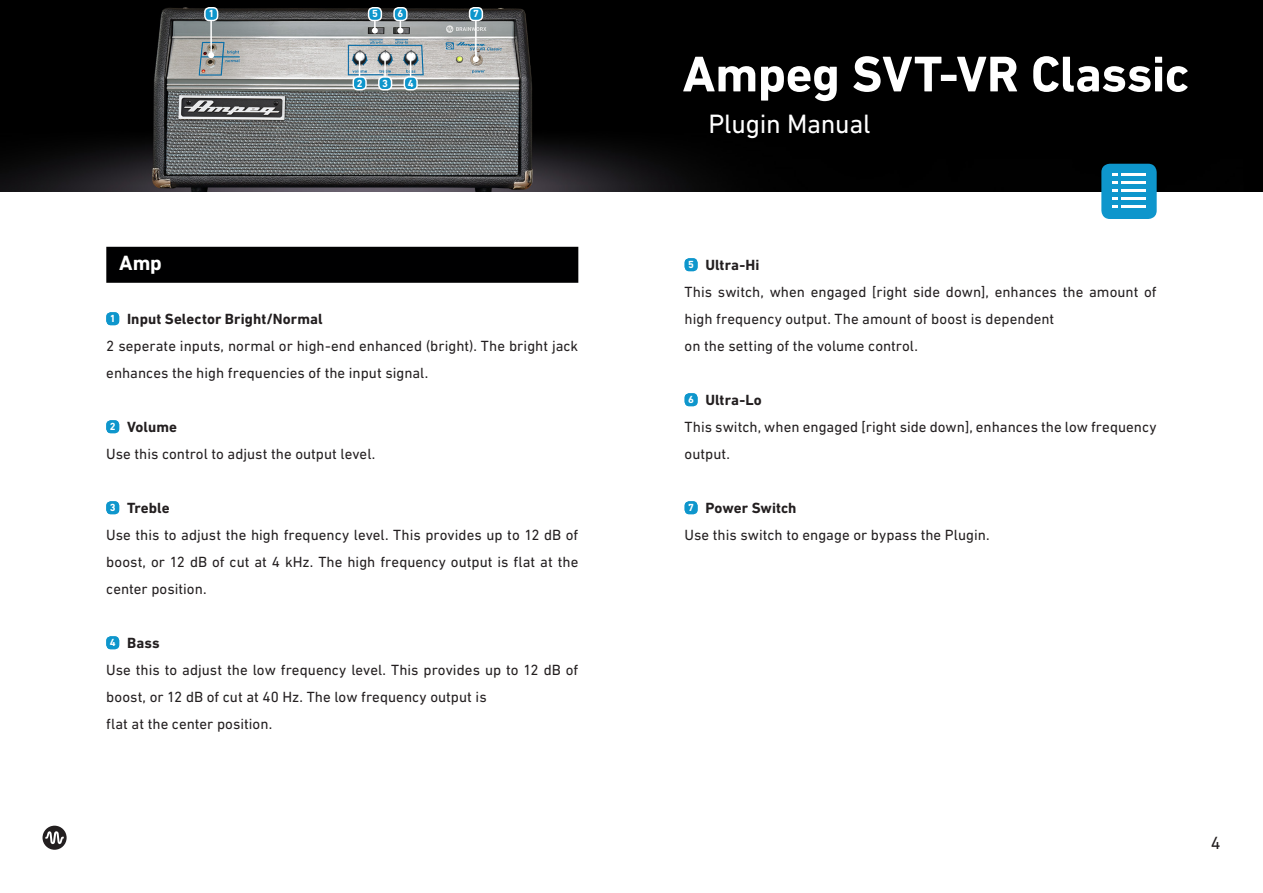
<style>
.page{position:relative;width:1263px;height:893px;background:#fff}
.page>*{position:absolute;margin:0;border:0;box-sizing:border-box;transform-origin:0 0}
.Headline_Cover{font:700 51px "DIN Next LT Pro";letter-spacing:-.005em;color:#fff}
.Subheadline_Cover{font:27px "DIN Next LT Pro";letter-spacing:-.015em;color:#fff}
.Text_Headlines_BG_Sc{font:700 21px "DIN Next LT Pro";color:#fff}
.t1{font:18px "DIN Next LT Pro";color:#231f20}
.Text{font:15px/27px "DIN Next LT Pro";letter-spacing:.005em;color:#231f20}
.Text_Bold{font:700 15px "DIN Next LT Pro";letter-spacing:.005em;color:#231f20}
.Text-2{font:700 15px "DIN Next LT Pro";color:#231f20}
.Text_Bubbles{font:700 10.5px "DIN Next LT Pro";color:#fff}
</style>
<div class="page">
<svg style="left:43px;top:826px;width:24px;height:24px"></svg>
<div style="left:106px;top:247px;width:472px;height:36px;background:#000001"></div>
<div style="left:106px;top:312px;width:13px;height:13px;background:#0e96cc;border-radius:4px"></div>
<div style="left:106px;top:420px;width:13px;height:13px;background:#0e96cc;border-radius:4px"></div>
<div style="left:106px;top:501px;width:13px;height:13px;background:#0e96cc;border-radius:4px"></div>
<div style="left:106px;top:636px;width:13px;height:13px;background:#0e96cc;border-radius:4px"></div>
<div style="left:685px;top:258px;width:13px;height:13px;background:#0e96cc;border-radius:4px"></div>
<div style="left:685px;top:393px;width:13px;height:13px;background:#0e96cc;border-radius:4px"></div>
<div style="left:685px;top:501px;width:13px;height:13px;background:#0e96cc;border-radius:4px"></div>
<img style="left:0;top:0;width:1263px;height:192px">
<div style="left:1101px;top:164px;width:56px;height:55px;background:#0e96cc;border-radius:9px"></div>
<hr style="left:1121px;top:173px;width:25px;height:3px;background:#fff">
<hr style="left:1121px;top:205px;width:25px;height:2px;background:#fff">
<hr style="left:1121px;top:189px;width:25px;height:3px;background:#fff">
<hr style="left:1121px;top:181px;width:25px;height:3px;background:#fff">
<hr style="left:1121px;top:197px;width:25px;height:3px;background:#fff">
<svg style="left:1112px;top:173px;width:5px;height:34px"></svg>
<hr style="left:210px;top:9px;width:2px;height:46px;background:#fff">
<svg style="left:208px;top:52px;width:6px;height:6px"></svg>
<div style="left:205px;top:8px;width:13px;height:13px;background:#0e96cc;border-radius:4px"></div>
<div style="left:204px;top:7px;width:14px;height:14px;border:2px solid #fff;border-radius:4px"></div>
<hr style="left:475px;top:11px;width:2px;height:48px;background:#fff">
<svg style="left:473px;top:56px;width:6px;height:6px"></svg>
<div style="left:470px;top:8px;width:12px;height:13px;background:#0e96cc;border-radius:4px"></div>
<div style="left:469px;top:7px;width:14px;height:14px;border:2px solid #fff;border-radius:4px"></div>
<hr style="left:374px;top:9px;width:2px;height:22px;background:#fff">
<svg style="left:372px;top:28px;width:6px;height:6px"></svg>
<div style="left:369px;top:8px;width:12px;height:13px;background:#0e96cc;border-radius:4px"></div>
<div style="left:368px;top:7px;width:14px;height:14px;border:2px solid #fff;border-radius:4px"></div>
<svg style="left:397px;top:21px;width:6px;height:13px"></svg>
<div style="left:394px;top:8px;width:13px;height:13px;background:#0e96cc;border-radius:4px"></div>
<div style="left:393px;top:7px;width:15px;height:14px;border:2px solid #fff;border-radius:4px"></div>
<svg style="left:357px;top:53px;width:6px;height:23px"></svg>
<div style="left:353px;top:77px;width:13px;height:13px;background:#0e96cc;border-radius:4px"></div>
<div style="left:352px;top:76px;width:15px;height:14px;border:2px solid #fff;border-radius:4px"></div>
<hr style="left:384px;top:56px;width:2px;height:23px;background:#fff">
<svg style="left:382px;top:53px;width:6px;height:6px"></svg>
<div style="left:379px;top:77px;width:13px;height:13px;background:#0e96cc;border-radius:4px"></div>
<div style="left:378px;top:76px;width:14px;height:14px;border:2px solid #fff;border-radius:4px"></div>
<svg style="left:408px;top:53px;width:6px;height:23px"></svg>
<div style="left:404px;top:77px;width:13px;height:13px;background:#0e96cc;border-radius:4px"></div>
<div style="left:404px;top:76px;width:14px;height:14px;border:2px solid #fff;border-radius:4px"></div>
<p class="Text_Bubbles" style="left:208px;top:8px;width:7px">1</p>
<p class="Text_Bubbles" style="left:372px;top:8px;width:7px">5</p>
<p class="Text_Bubbles" style="left:398px;top:8px;width:7px">6</p>
<p class="Text_Bubbles" style="left:473px;top:8px;width:7px">7</p>
<p class="Text_Headlines_BG_Sc" style="left:119px;top:251px;width:44px">Amp</p>
<p class="Text_Bubbles" style="left:357px;top:77px;width:7px">2</p>
<p class="Text_Bubbles" style="left:382px;top:77px;width:7px">3</p>
<p class="Text_Bubbles" style="left:408px;top:77px;width:7px">4</p>
<p class="Text_Bubbles" style="left:110px;top:312px;width:7px">1</p>
<p class="Text_Bold" style="left:127px;top:310px;width:197px">Input Selector Bright/Normal</p>
<p class="Text" style="left:106px;top:332px;width:473px">2 seperate inputs, normal or high-end enhanced (bright). The bright jack enhances the high frequencies of the input signal.</p>
<p class="Text_Bubbles" style="left:110px;top:420px;width:7px">2</p>
<p class="Text-2" style="left:127px;top:418px;width:51px">Volume</p>
<p class="Text" style="left:106px;top:440px;width:271px">Use this control to adjust the output level.</p>
<p class="Text_Bubbles" style="left:110px;top:501px;width:7px">3</p>
<p class="Text_Bold" style="left:127px;top:499px;width:44px">Treble</p>
<p class="Text" style="left:106px;top:521px;width:474px;text-align:justify">Use this to adjust the high frequency level. This provides up to 12 dB of boost, or 12 dB of cut at 4 kHz. The high frequency output is flat at the center position.</p>
<p class="Text_Bubbles" style="left:110px;top:636px;width:7px">4</p>
<p class="Text_Bold" style="left:127px;top:634px;width:34px">Bass</p>
<p class="Text" style="left:106px;top:656px;width:473px">Use this to adjust the low frequency level. This provides up to 12 dB of boost, or 12 dB of cut at 40 Hz. The low frequency output is</p>
<p class="Text" style="left:106px;top:710px;width:167px">flat at the center position.</p>
<p class="Headline_Cover" style="left:682px;top:44px;width:508px">Ampeg SVT-VR Classic</p>
<p class="Subheadline_Cover" style="left:708px;top:109px;width:164px">Plugin Manual</p>
<p class="Text_Bubbles" style="left:688px;top:258px;width:7px">5</p>
<p class="Text_Bold" style="left:705px;top:256px;width:55px">Ultra-Hi</p>
<p class="Text" style="left:685px;top:278px;width:473px">This switch, when engaged [right side down], enhances the amount of high frequency output. The amount of boost is dependent</p>
<p class="Text" style="left:685px;top:332px;width:235px">on the setting of the volume control.</p>
<p class="Text_Bubbles" style="left:688px;top:393px;width:7px">6</p>
<p class="Text_Bold" style="left:705px;top:391px;width:58px">Ultra-Lo</p>
<p class="Text" style="left:685px;top:413px;width:473px">This switch, when engaged [right side down], enhances the low frequency output.</p>
<p class="Text_Bubbles" style="left:688px;top:501px;width:7px">7</p>
<p class="Text_Bold" style="left:705px;top:499px;width:93px">Power Switch</p>
<p class="Text" style="left:685px;top:521px;width:306px">Use this switch to engage or bypass the Plugin.</p>
<p class="t1" style="left:1211px;top:833px;width:11px">4</p>
</div>
